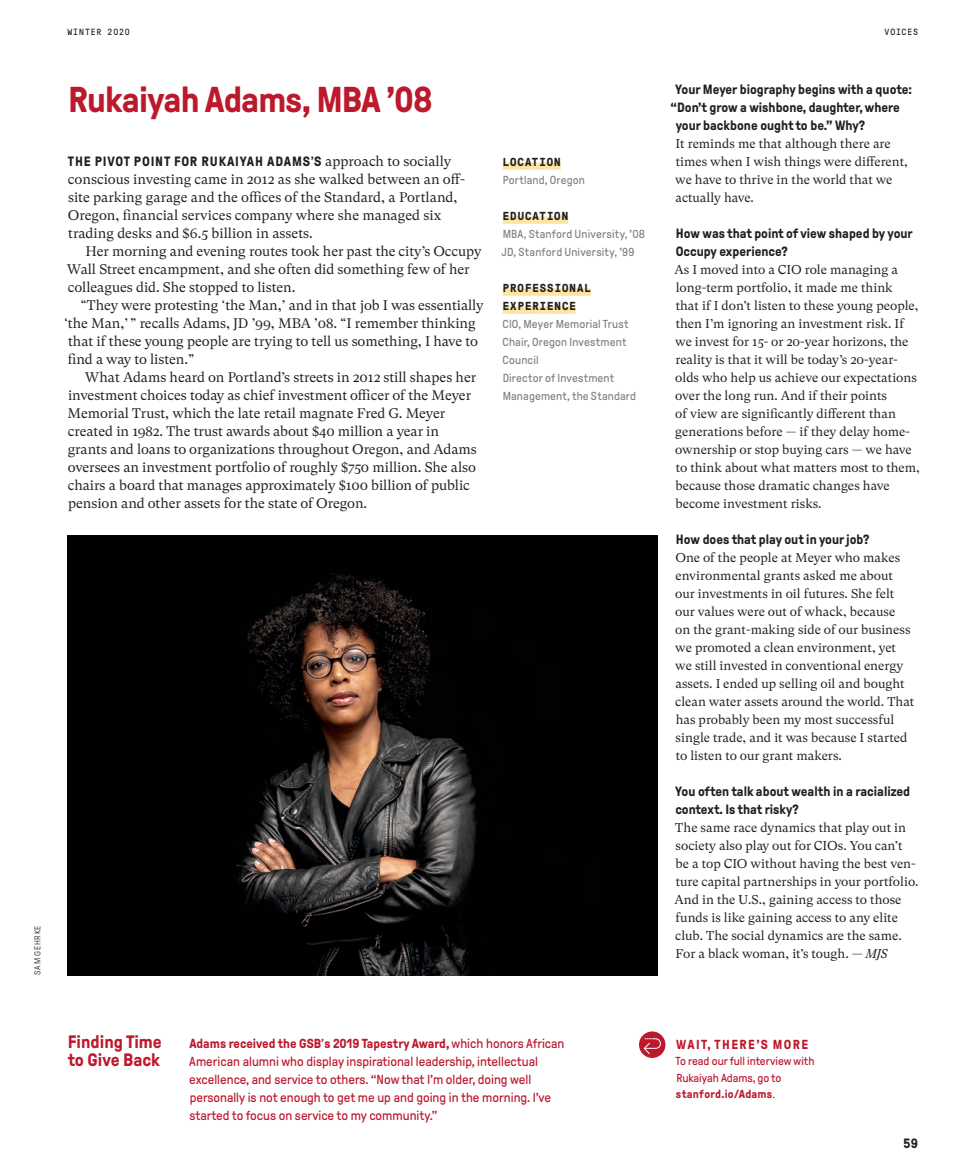
<style>
.page{position:relative;width:972px;height:1175px;background:#fff}
.page>*{position:absolute;margin:0;border:0;box-sizing:border-box;transform-origin:0 0}
.t1{font:700 36px "GT Pressura Pro";letter-spacing:-.025em;color:#bd192d}
.t2{font:700 18px/18px "GT Pressura Pro";color:#bd192d}
.t3{font:13.8px "GT Super Text";letter-spacing:-.005em;color:#231f20}
.t4{font:700 13.5px/18px "GT Pressura Pro";color:#231f20}
.t5{font:700 13.5px "GT Pressura Pro";letter-spacing:.06em;color:#231f20}
.t6{font:13.2px/18px "GT Pressura Pro";color:#bd192d}
.t7{font:700 13.2px "GT Pressura Pro";letter-spacing:.11em;color:#bd192d}
.t8{font:12.75px/18px "GT Super Text";color:#231f20}
.t9{font:11.7px/17.9px "GT Pressura Pro";letter-spacing:.01em;color:#808285}
.t10{font:11.7px/16.5px "GT Pressura Pro";color:#bd192d}
.t11{font:9px "GT Pressura Pro Mono";letter-spacing:.085em;color:#231f20}
.t12{font:300 8.7px "GT Pressura Pro";letter-spacing:.08em;color:#231f20}
.s1{font-style:italic}
.s2{font-weight:400}
.s3{font-family:"GT Super Text";font-weight:400;font-size:13.8px}
.s4{font-family:"GT Pressura Pro Mono";font-weight:700;color:#231f20}
.s5{font-weight:700}
.s6{font-weight:300}
</style>
<div class="page">
<img style="left:67px;top:535px;width:590px;height:441px">
<div style="left:503px;top:162px;width:58px;height:8px;background:#fae5a2"></div>
<div style="left:503px;top:216px;width:65px;height:8px;background:#fae5a2"></div>
<div style="left:503px;top:288px;width:88px;height:8px;background:#fae5a2"></div>
<div style="left:503px;top:306px;width:73px;height:8px;background:#fae5a2"></div>
<div style="left:639px;top:1031px;width:26px;height:26px;background:#bd192d;border-radius:50%"></div>
<svg style="left:643px;top:1038px;width:18px;height:16px"></svg>
<p class="t12" style="left:34px;top:974px;width:51px;rotate:-90deg">SAM GEHRKE</p>
<p class="t11" style="left:67px;top:29px;width:64px">WINTER 2020</p>
<p class="t11" style="left:884px;top:29px;width:35px">VOICES</p>
<p class="t1" style="left:68px;top:86px;width:366px">Rukaiyah Adams, MBA ’08</p>
<p class="t4" style="left:675px;top:81px;width:238px">Your Meyer biography begins with a quote:</p>
<p class="t4" style="left:671px;top:99px;width:231px">“Don’t grow a wishbone, daughter, where</p>
<p class="t4" style="left:676px;top:117px;width:191px">your backbone ought to be.” Why?</p>
<p class="t8" style="left:675px;top:135px;width:234px">It reminds me that although there are times when I wish things were different, we have to thrive in the world that we actually have.</p>
<p class="t4" style="left:676px;top:225px;width:238px">How was that point of view shaped by your<br>Occupy experience?</p>
<p class="t8" style="left:674px;top:261px;width:247px">As I moved into a CIO role managing a long-term portfolio, it made me think<br>that if I don’t listen to these young people, then I’m ignoring an investment risk. If we invest for 15- or 20-year horizons, the reality is that it will be today’s 20-year&shy;olds who help us achieve our expectations over the long run. And if their points<br>of view are significantly different than generations before — if they delay home&shy;ownership or stop buying cars — we have to think about what matters most to them, because those dramatic changes have become investment risks.</p>
<p class="t4" style="left:676px;top:531px;width:195px">How does that play out in your job?</p>
<p class="t8" style="left:675px;top:549px;width:241px">One of the people at Meyer who makes environmental grants asked me about our investments in oil futures. She felt our values were out of whack, because<br>on the grant-making side of our business we promoted a clean environment, yet we still invested in conventional energy assets. I ended up selling oil and bought clean water assets around the world. That has probably been my most successful single trade, and it was because I started to listen to our grant makers.</p>
<p class="t4" style="left:675px;top:783px;width:237px">You often talk about wealth in a racialized context. Is that risky?</p>
<p class="t8" style="left:674px;top:819px;width:245px">The same race dynamics that play out in society also play out for CIOs. You can’t<br>be a top CIO without having the best ven&shy;ture capital partnerships in your portfolio.<br>And in the U.S., gaining access to those funds is like gaining access to any elite club. The social dynamics are the same.<br>For a black woman, it’s tough. <span class="s1">— MJS</span></p>
<p class="t5" style="left:68px;top:156px;width:385px">THE PIVOT POINT FOR RUKAIYAH ADAMS<span class="s2">’</span>S <span class="s3">approach to socially</span></p>
<p class="t3" style="left:68px;top:173px;width:399px">conscious investing came in 2012 as she walked between an off-</p>
<p class="t3" style="left:68px;top:191px;width:391px">site parking garage and the offices of the Standard, a Portland,</p>
<p class="t3" style="left:68px;top:209px;width:375px">Oregon, financial services company where she managed six</p>
<p class="t3" style="left:68px;top:227px;width:246px">trading desks and $6.5 billion in assets.</p>
<p class="t3" style="left:86px;top:245px;width:397px">Her morning and evening routes took her past the city’s Occupy</p>
<p class="t3" style="left:67px;top:263px;width:404px">Wall Street encampment, and she often did something few of her</p>
<p class="t3" style="left:68px;top:281px;width:229px">colleagues did. She stopped to listen.</p>
<p class="t3" style="left:81px;top:299px;width:405px">“They were protesting ‘the Man,’ and in that job I was essentially</p>
<p class="t3" style="left:64px;top:317px;width:413px">‘the Man,’ ” recalls Adams, JD ’99, MBA ’08. “I remember thinking</p>
<p class="t3" style="left:68px;top:335px;width:411px">that if these young people are trying to tell us something, I have to</p>
<p class="t3" style="left:68px;top:353px;width:128px">find a way to listen.”</p>
<p class="t3" style="left:85px;top:371px;width:393px">What Adams heard on Portland’s streets in 2012 still shapes her</p>
<p class="t3" style="left:68px;top:389px;width:405px">investment choices today as chief investment officer of the Meyer</p>
<p class="t3" style="left:68px;top:407px;width:379px">Memorial Trust, which the late retail magnate Fred G. Meyer</p>
<p class="t3" style="left:68px;top:425px;width:373px">created in 1982. The trust awards about $40 million a year in</p>
<p class="t3" style="left:68px;top:443px;width:411px">grants and loans to organizations throughout Oregon, and Adams</p>
<p class="t3" style="left:68px;top:461px;width:410px">oversees an investment portfolio of roughly $750 million. She also</p>
<p class="t3" style="left:68px;top:479px;width:403px">chairs a board that manages approximately $100 billion of public</p>
<p class="t3" style="left:68px;top:497px;width:301px">pension and other assets for the state of Oregon.</p>
<p class="t9" style="left:503px;top:155px;width:84px;line-height:17.2px"><span class="s4">LOCATION<br></span>Portland, Oregon</p>
<p class="t9" style="left:502px;top:209px;width:145px"><span class="s4">EDUCATION<br></span>MBA, Stanford University, ’08<br>JD, Stanford University, ’99</p>
<p class="t9" style="left:503px;top:280px;width:135px"><span class="s4">PROFESSIONAL<br>EXPERIENCE<br></span>CIO, Meyer Memorial Trust<br>Chair, Oregon Investment<br>Council<br>Director of Investment<br>Management, the Standard</p>
<p class="t2" style="left:68px;top:1034px;width:96px">Finding Time to Give Back</p>
<p class="t6" style="left:189px;top:1035px;width:377px"><span class="s5">Adams received the GSB</span>’<span class="s5">s 2019 Tapestry Award,</span> which honors African American alumni who display inspirational leadership, intellectual excellence, and service to others. “Now that I’m older, doing well personally is not enough to get me up and going in the morning. I’ve started to focus on service to my community.”</p>
<p class="t7" style="left:676px;top:1039px;width:134px">WAIT, THERE’S MORE</p>
<p class="t10" style="left:676px;top:1054px;width:140px">To read our full interview with<br>Rukaiyah Adams, go to <span class="s5">stanford.io/Adams</span><span class="s6">.</span></p>
<p class="t4" style="left:904px;top:1135px;width:16px">59</p>
</div>
